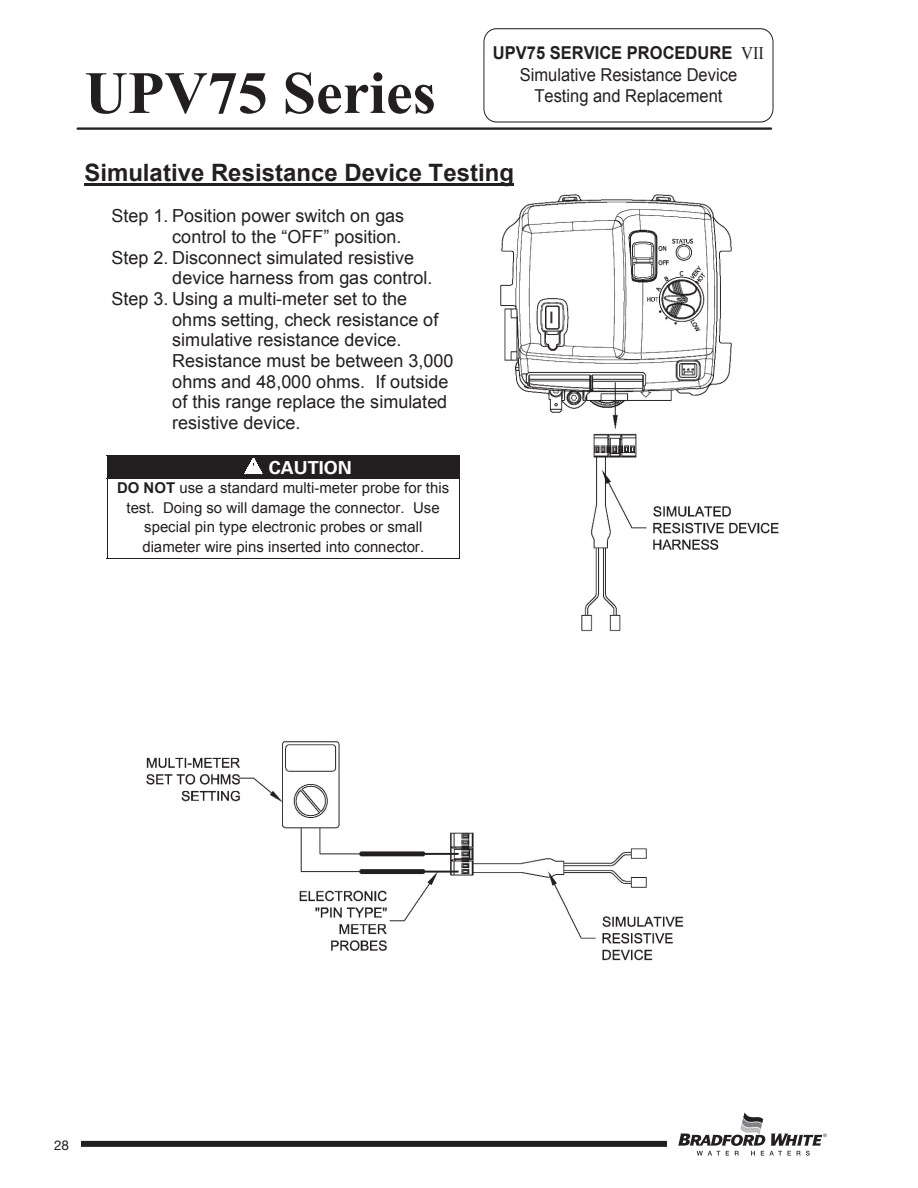
<style>
.page{position:relative;width:918px;height:1188px;background:#fff}
.page>*{position:absolute;margin:0;border:0;box-sizing:border-box;transform-origin:0 0}
.t1{font:700 60px "Times New Roman";color:#231f20}
.t2{font:700 24px "Arial";color:#231f20}
.t3{font:18px "Arial";color:#231f20}
.t4{font:700 18px "Univers";color:#fff}
.t5{font:17.7px/21.5px "Arial";color:#231f20;text-align:center;scale:.93 1}
.t6{font:15px/19.8px "Arial";color:#231f20;text-align:center}
.t7{font:13.5px "Helvetica Neue";color:#231f20}
.s1{font-weight:700}
.s2{font-family:"Times New Roman"}
</style>
<div class="page">
<div style="left:54px;top:1141px;width:783px;height:6px;background:#231f20"></div>
<div style="left:667px;top:1112px;width:170px;height:51px;background:#fff"></div>
<svg style="left:678px;top:1112px;width:149px;height:44px"></svg>
<div style="left:54px;top:1135px;width:27px;height:19px;background:#fff"></div>
<hr style="left:78px;top:127px;width:693px;height:3px;background:#231f20">
<div style="left:484px;top:29px;width:289px;height:93px;border:1px solid #231f20;border-radius:13px"></div>
<img style="left:146px;top:194px;width:633px;height:767px">
<hr style="left:84px;top:184px;width:430px;height:2px;background:#231f20">
<div style="left:107px;top:456px;width:352px;height:22px;background:#231f20"></div>
<svg style="left:245px;top:459px;width:17px;height:16px"></svg>
<hr style="left:107px;top:455px;width:353px;height:1px;background:#231f20">
<svg style="left:459px;top:456px;width:1px;height:22px"></svg>
<hr style="left:107px;top:478px;width:353px;height:1px;background:#231f20">
<hr style="left:107px;top:479px;width:1px;height:80px;background:#231f20">
<hr style="left:107px;top:558px;width:352px;height:1px;background:#231f20">
<hr style="left:459px;top:479px;width:1px;height:80px;background:#231f20">
<div style="left:534px;top:240px;width:77px;height:20px;background:#fff"></div>
<h1 class="t1" style="left:84px;top:51px;width:353px">UPV75 Series</h1>
<p class="t5" style="left:493px;top:43px;width:293px"><span class="s1">UPV75 SERVICE PROCEDURE</span> <span class="s2">VII<br></span>Simulative Resistance Device</p>
<p class="t5" style="left:534px;top:85px;width:204px">Testing and Replacement</p>
<h2 class="t2" style="left:84px;top:157px;width:431px">Simulative Resistance Device Testing</h2>
<p class="t3" style="left:111px;top:204px;width:294px">Step 1. Position power switch on gas</p>
<p class="t3" style="left:172px;top:225px;width:231px">control to the “OFF” position.</p>
<p class="t3" style="left:111px;top:245px;width:304px">Step 2. Disconnect simulated resistive</p>
<p class="t3" style="left:172px;top:266px;width:262px">device harness from gas control.</p>
<p class="t3" style="left:111px;top:287px;width:297px">Step 3. Using a multi-meter set to the</p>
<p class="t3" style="left:172px;top:308px;width:268px">ohms setting, check resistance of</p>
<p class="t3" style="left:172px;top:328px;width:231px">simulative resistance device.</p>
<p class="t3" style="left:172px;top:349px;width:283px">Resistance must be between 3,000</p>
<p class="t3" style="left:172px;top:370px;width:278px">ohms and 48,000 ohms. If outside</p>
<p class="t3" style="left:172px;top:390px;width:276px">of this range replace the simulated</p>
<p class="t3" style="left:172px;top:411px;width:130px">resistive device.</p>
<p class="t4" style="left:269px;top:457px;width:85px">CAUTION</p>
<p class="t6" style="left:117px;top:478px;width:334px"><span class="s1">DO NOT</span> use a standard multi-meter probe for this test. Doing so will damage the connector. Use special pin type electronic probes or small diameter wire pins inserted into connector.</p>
<p class="t7" style="left:54px;top:1137px;width:17px">28</p>
</div>
